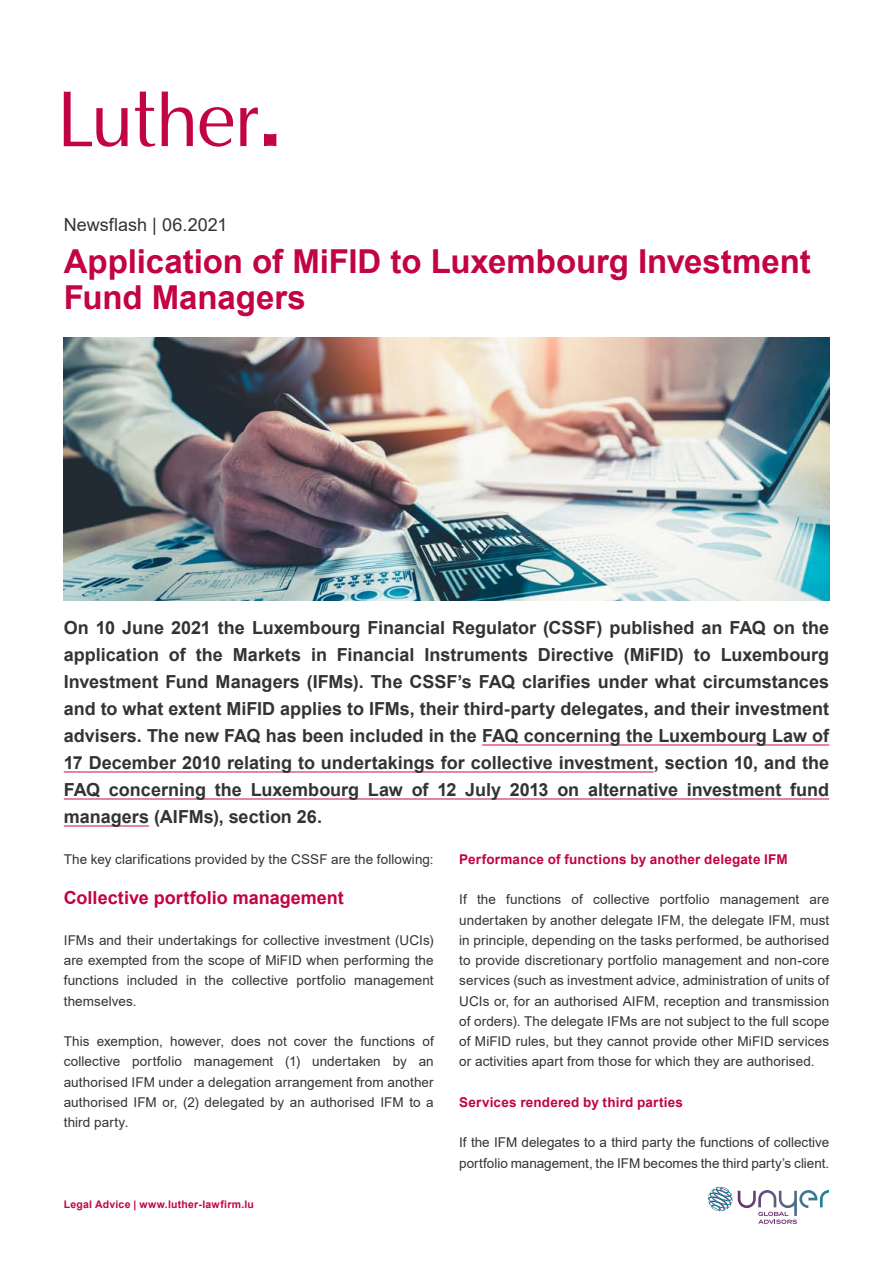
<style>
.page{position:relative;width:893px;height:1263px;background:#fff}
.page>*{position:absolute;margin:0;border:0;box-sizing:border-box;transform-origin:0 0}
.t1{font:700 33px/36px "Arial";letter-spacing:-.005em;color:#c20344}
.t2{font:700 18px/27px "Arial";color:#333332;text-align:justify}
.t3{font:700 18px "Arial";color:#c20344}
.t4{font:18px "Arial";color:#333332}
.t5{font:13.5px/20.2px "Arial";letter-spacing:.005em;color:#333332;text-align:justify}
.t6{font:700 13.5px "Arial";letter-spacing:.015em;color:#c20344}
.t7{font:700 10.5px "Arial";letter-spacing:.025em;color:#c20344}
</style>
<div class="page">
<svg style="left:264px;top:134px;width:12px;height:12px"></svg>
<svg style="left:200px;top:107px;width:33px;height:40px"></svg>
<svg style="left:64px;top:91px;width:64px;height:56px"></svg>
<svg style="left:162px;top:91px;width:31px;height:55px"></svg>
<svg style="left:135px;top:91px;width:20px;height:56px"></svg>
<svg style="left:240px;top:107px;width:18px;height:39px"></svg>
<img style="left:64px;top:337px;width:765px;height:264px">
<hr style="left:482px;top:745px;width:347px;height:1px;background:#c7114a">
<hr style="left:64px;top:772px;width:590px;height:1px;background:#c7114a">
<hr style="left:64px;top:799px;width:765px;height:1px;background:#c7114a">
<hr style="left:64px;top:826px;width:85px;height:1px;background:#c7114a">
<svg style="left:708px;top:1186px;width:121px;height:38px"></svg>
<h2 class="t4" style="left:64px;top:212px;width:165px">Newsflash | 06.2021</h2>
<h1 class="t1" style="left:64px;top:244px;width:748px">Application of MiFID to Luxembourg Investment<br>Fund Managers</h1>
<p class="t2" style="left:64px;top:614px;width:767px">On 10 June 2021 the Luxembourg Financial Regulator (CSSF) published an FAQ on the application of the Markets in Financial Instruments Directive (MiFID) to Luxembourg Investment Fund Managers (IFMs). The CSSF’s FAQ clarifies under what circumstances and to what extent MiFID applies to IFMs, their third-party delegates, and their investment advisers. The new FAQ has been included in the FAQ concerning the Luxembourg Law of 17 December 2010 relating to undertakings for collective investment, section 10, and the FAQ concerning the Luxembourg Law of 12 July 2013 on alternative investment fund managers (AIFMs), section 26.</p>
<p class="t6" style="left:459px;top:850px;width:330px">Performance of functions by another delegate IFM</p>
<p class="t5" style="left:459px;top:889px;width:371px">If the functions of collective portfolio management are undertaken by another delegate IFM, the delegate IFM, must in principle, depending on the tasks performed, be authorised to provide discretionary portfolio management and non-core services (such as investment advice, administration of units of UCIs or, for an authorised AIFM, reception and transmission of orders). The delegate IFMs are not subject to the full scope of MiFID rules, but they cannot provide other MiFID services or activities apart from those for which they are authorised.</p>
<p class="t6" style="left:459px;top:1093px;width:225px">Services rendered by third parties</p>
<p class="t5" style="left:459px;top:1132px;width:371px">If the IFM delegates to a third party the functions of collective portfolio management, the IFM becomes the third party’s client.</p>
<p class="t5" style="left:64px;top:849px;width:371px">The key clarifications provided by the CSSF are the following:</p>
<h2 class="t3" style="left:64px;top:885px;width:282px">Collective portfolio management</h2>
<p class="t5" style="left:64px;top:930px;width:371px">IFMs and their undertakings for collective investment (UCIs) are exempted from the scope of MiFID when performing the functions included in the collective portfolio management themselves.</p>
<p class="t5" style="left:64px;top:1031px;width:371px">This exemption, however, does not cover the functions of collective portfolio management (1) undertaken by an authorised IFM under a delegation arrangement from another authorised IFM or, (2) delegated by an authorised IFM to a third party.</p>
<p class="t7" style="left:64px;top:1197px;width:192px">Legal Advice | www.luther-lawfirm.lu</p>
</div>
